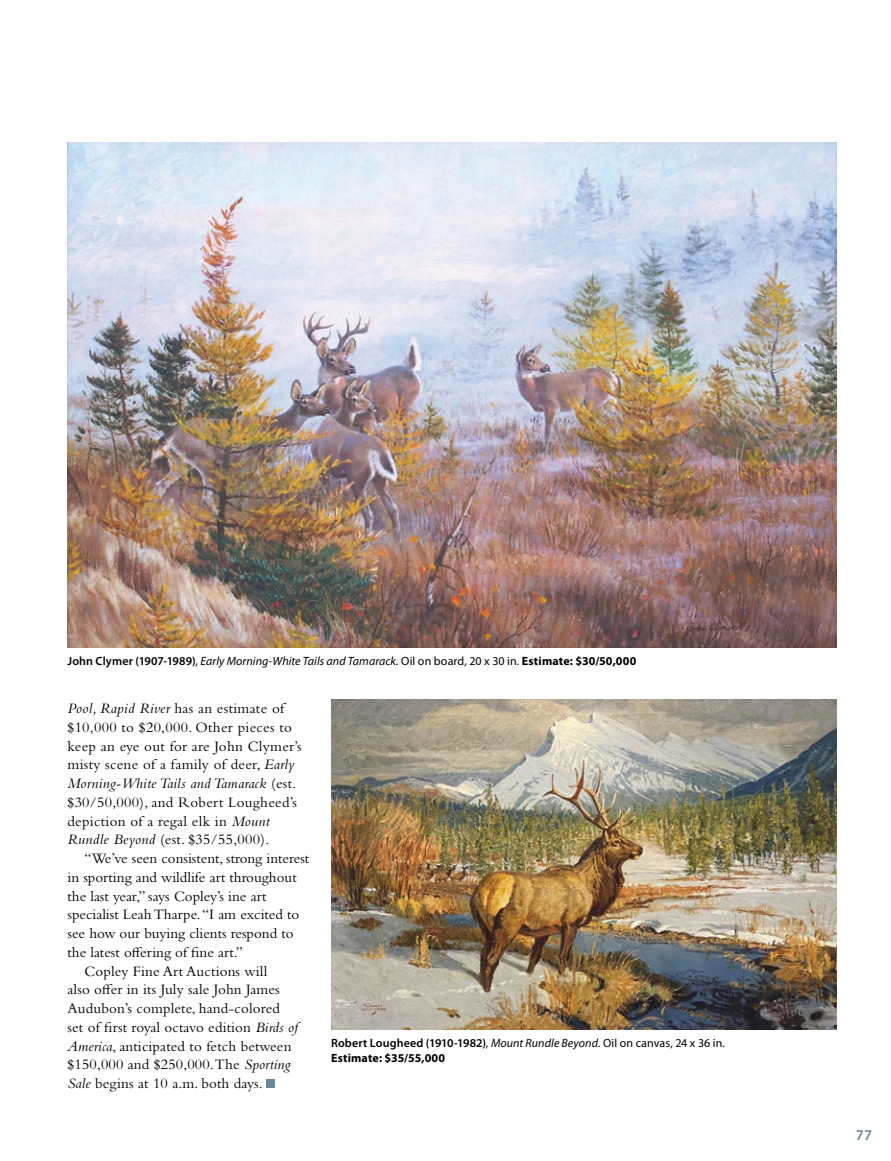
<style>
.page{position:relative;width:891px;height:1161px;background:#fff}
.page>*{position:absolute;margin:0;border:0;box-sizing:border-box;transform-origin:0 0}
.t1{font:15px/18.8px "Bembo Std";letter-spacing:.01em;color:#000}
.t2{font:600 15px "Myriad Pro";color:#698898}
.t3{font:italic 12px "Myriad Pro";letter-spacing:.005em;color:#000}
.t4{font:600 12px/14.4px "Myriad Pro";letter-spacing:.01em;color:#000}
.s1{font-weight:600;font-style:normal}
.s2{font-style:normal}
.s3{font-weight:700;font-style:normal}
.s4{font-style:italic}
.s5{font-weight:400}
.s6{font-weight:400;font-style:italic}
.s7{font-weight:700}
</style>
<div class="page">
<div style="left:266px;top:1080px;width:8px;height:8px;background:#698898"></div>
<img style="left:331px;top:699px;width:506px;height:331px">
<img style="left:68px;top:142px;width:769px;height:505px">
<p class="t3" style="left:68px;top:655px;width:571px"><span class="s1">John Clymer (1907-1989)</span><span class="s2">,</span> Early Morning-White Tails and Tamarack. <span class="s2">Oil on board, 20 x 30 in.</span> <span class="s3">Estimate: $30/50,000</span></p>
<p class="t1" style="left:68px;top:699px;width:236px"><span class="s4">Pool, Rapid River</span> has an estimate of $10,000 to $20,000. Other pieces to keep an eye out for are John Clymer’s misty scene of a family of deer, <span class="s4">Early Morning-White Tails and Tamarack</span> (est. $30/50,000), and Robert Lougheed’s depiction of a regal elk in <span class="s4">Mount Rundle Beyond</span> (est. $35/55,000).</p>
<p class="t1" style="left:85px;top:849px;width:226px">“We’ve seen consistent, strong interest</p>
<p class="t1" style="left:68px;top:868px;width:231px">in sporting and wildlife art throughout</p>
<p class="t1" style="left:68px;top:886px;width:200px">the last year,” says Copley’s ine art</p>
<p class="t1" style="left:68px;top:905px;width:233px">specialist Leah Tharpe. “I am excited to</p>
<p class="t1" style="left:68px;top:924px;width:228px">see how our buying clients respond to</p>
<p class="t1" style="left:68px;top:943px;width:177px">the latest offering of fine art.”</p>
<p class="t1" style="left:85px;top:961px;width:184px">Copley Fine Art Auctions will</p>
<p class="t1" style="left:68px;top:980px;width:214px">also offer in its July sale John James</p>
<p class="t1" style="left:68px;top:999px;width:214px">Audubon’s complete, hand-colored</p>
<p class="t1" style="left:68px;top:1018px;width:232px">set of first royal octavo edition <span class="s4">Birds of</span></p>
<p class="t1" style="left:68px;top:1036px;width:226px"><span class="s4">America</span>, anticipated to fetch between</p>
<p class="t1" style="left:68px;top:1055px;width:224px">$150,000 and $250,000. The <span class="s4">Sporting</span></p>
<p class="t1" style="left:68px;top:1074px;width:197px"><span class="s4">Sale</span> begins at 10 a.m. both days.</p>
<p class="t4" style="left:331px;top:1036px;width:396px">Robert Lougheed (1910-1982)<span class="s5">,</span> <span class="s6">Mount Rundle Beyond.</span> <span class="s5">Oil on canvas, 24 x 36 in.<br></span><span class="s7">Estimate: $35/55,000</span></p>
<p class="t2" style="left:856px;top:1125px;width:18px">77</p>
</div>
